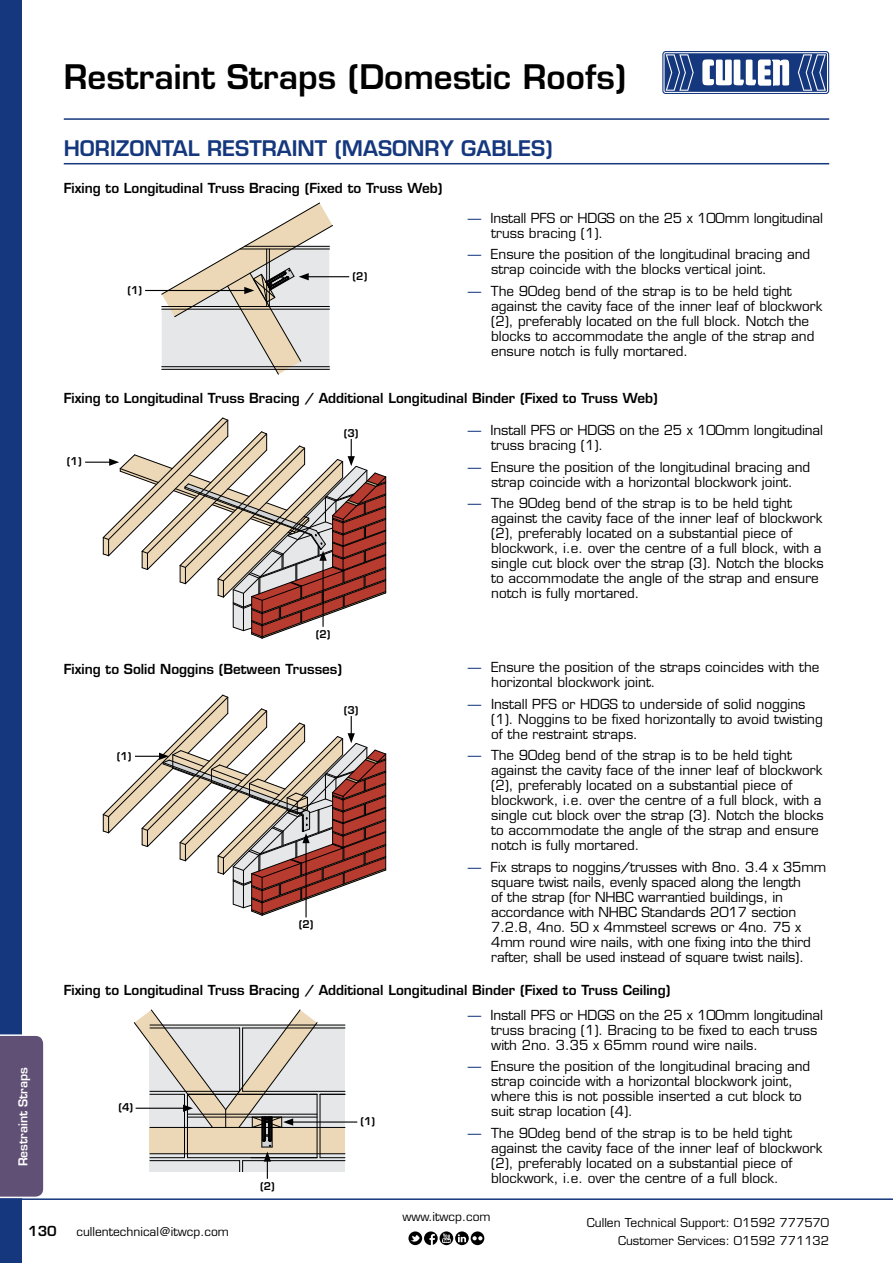
<style>
.page{position:relative;width:893px;height:1263px;background:#fff}
.page>*{position:absolute;margin:0;border:0;box-sizing:border-box;transform-origin:0 0}
.t1{font:600 33px "Eurostile LT Std";color:#000}
.t2{font:600 21px "Eurostile LT Std";color:#14377d}
.t3{font:13.5px/15px "Eurostile LT Std";color:#000}
.t4{font:600 13.5px "Eurostile LT Std";color:#000}
.t5{font:12px/18px "Eurostile LT Std";color:#000;text-align:right}
.t6{font:600 12px "Eurostile LT Std";color:#fff}
.t7{font:600 10.5px "Eurostile LT Std";color:#000}
.s1{color:#14377d}
</style>
<div class="page">
<div style="left:0;top:0;width:21px;height:1263px;background:#14377d"></div>
<svg style="left:408px;top:1231px;width:76px;height:14px"></svg>
<svg style="left:662px;top:51px;width:167px;height:43px"></svg>
<hr style="left:64px;top:118px;width:765px;height:2px;background:#14377d">
<div style="left:0;top:1034px;width:44px;height:165px;background:#605075"></div>
<hr style="left:64px;top:163px;width:765px;height:1px;background:#14377d">
<hr style="left:305px;top:841px;width:2px;height:76px;background:#000">
<hr style="left:291px;top:1121px;width:66px;height:1px;background:#000">
<hr style="left:306px;top:276px;width:43px;height:1px;background:#000">
<hr style="left:145px;top:290px;width:102px;height:1px;background:#000">
<svg style="left:161px;top:202px;width:172px;height:173px"></svg>
<svg style="left:134px;top:1009px;width:211px;height:170px"></svg>
<svg style="left:103px;top:694px;width:283px;height:222px"></svg>
<svg style="left:85px;top:417px;width:301px;height:222px"></svg>
<hr style="left:21px;top:1198px;width:872px;height:2px;background:#14377d">
<h1 class="t1" style="left:64px;top:56px;width:564px">Restraint Straps (Domestic Roofs)</h1>
<h2 class="t2" style="left:64px;top:135px;width:490px">HORIZONTAL RESTRAINT (MASONRY GABLES)</h2>
<p class="t4" style="left:64px;top:180px;width:380px">Fixing to Longitudinal Truss Bracing (Fixed to Truss Web)</p>
<p class="t7" style="left:128px;top:283px;width:16px">(1)</p>
<p class="t7" style="left:353px;top:269px;width:16px">(2)</p>
<p class="t3" style="left:491px;top:210px;width:333px;text-indent:-23px"><span class="s1">—</span> Install PFS or HDGS on the 25 x 100mm longitudinal truss bracing (1).</p>
<p class="t3" style="left:491px;top:247px;width:321px;text-indent:-23px"><span class="s1">—</span> Ensure the position of the longitudinal bracing and strap coincide with the blocks vertical joint.</p>
<p class="t3" style="left:491px;top:283px;width:333px;text-indent:-23px"><span class="s1">—</span> The 90deg bend of the strap is to be held tight against the cavity face of the inner leaf of blockwork (2), preferably located on the full block. Notch the blocks to accommodate the angle of the strap and ensure notch is fully mortared.</p>
<p class="t4" style="left:64px;top:390px;width:595px">Fixing to Longitudinal Truss Bracing / Additional Longitudinal Binder (Fixed to Truss Web)</p>
<p class="t7" style="left:67px;top:455px;width:16px">(1)</p>
<p class="t7" style="left:344px;top:426px;width:16px">(3)</p>
<p class="t7" style="left:316px;top:628px;width:16px">(2)</p>
<p class="t4" style="left:64px;top:660px;width:280px">Fixing to Solid Noggins (Between Trusses)</p>
<p class="t7" style="left:117px;top:749px;width:16px">(1)</p>
<p class="t7" style="left:344px;top:703px;width:16px">(3)</p>
<p class="t7" style="left:299px;top:918px;width:16px">(2)</p>
<p class="t3" style="left:491px;top:423px;width:333px;text-indent:-23px"><span class="s1">—</span> Install PFS or HDGS on the 25 x 100mm longitudinal truss bracing (1).</p>
<p class="t3" style="left:468px;top:459px;width:344px;text-align:center"><span class="s1">—</span> Ensure the position of the longitudinal bracing and strap coincide with a horizontal blockwork joint.</p>
<p class="t3" style="left:491px;top:496px;width:334px;text-indent:-23px"><span class="s1">—</span> The 90deg bend of the strap is to be held tight against the cavity face of the inner leaf of blockwork (2), preferably located on a substantial piece of blockwork, i.e. over the centre of a full block, with a single cut block over the strap (3). Notch the blocks to accommodate the angle of the strap and ensure notch is fully mortared.</p>
<p class="t3" style="left:491px;top:660px;width:330px;text-indent:-23px"><span class="s1">—</span> Ensure the position of the straps coincides with the horizontal blockwork joint.</p>
<p class="t3" style="left:491px;top:696px;width:333px;text-indent:-23px"><span class="s1">—</span> Install PFS or HDGS to underside of solid noggins (1). Noggins to be fixed horizontally to avoid twisting of the restraint straps.</p>
<p class="t3" style="left:491px;top:748px;width:334px;text-indent:-23px"><span class="s1">—</span> The 90deg bend of the strap is to be held tight against the cavity face of the inner leaf of blockwork (2), preferably located on a substantial piece of blockwork, i.e. over the centre of a full block, with a single cut block over the strap (3). Notch the blocks to accommodate the angle of the strap and ensure notch is fully mortared.</p>
<p class="t3" style="left:491px;top:859px;width:336px;text-indent:-23px"><span class="s1">—</span> Fix straps to noggins/trusses with 8no. 3.4 x 35mm square twist nails, evenly spaced along the length<br>of the strap (for NHBC warrantied buildings, in accordance with NHBC Standards 2017 section 7.2.8, 4no. 50 x 4mmsteel screws or 4no. 75 x 4mm round wire nails, with one fixing into the third rafter, shall be used instead of square twist nails).</p>
<p class="t6" style="left:16px;top:1166px;width:101px;rotate:-90deg">Restraint Straps</p>
<p class="t4" style="left:64px;top:981px;width:608px">Fixing to Longitudinal Truss Bracing / Additional Longitudinal Binder (Fixed to Truss Ceiling)</p>
<p class="t7" style="left:119px;top:1101px;width:16px">(4)</p>
<p class="t7" style="left:260px;top:1180px;width:16px">(2)</p>
<p class="t7" style="left:360px;top:1115px;width:16px">(1)</p>
<p class="t3" style="left:491px;top:1008px;width:333px;text-indent:-23px"><span class="s1">—</span> Install PFS or HDGS on the 25 x 100mm longitudinal truss bracing (1). Bracing to be fixed to each truss with 2no. 3.35 x 65mm round wire nails.</p>
<p class="t3" style="left:491px;top:1059px;width:321px;text-indent:-23px"><span class="s1">—</span> Ensure the position of the longitudinal bracing and strap coincide with a horizontal blockwork joint, where this is not possible inserted a cut block to suit strap location (4).</p>
<p class="t3" style="left:491px;top:1125px;width:333px;text-indent:-23px"><span class="s1">—</span> The 90deg bend of the strap is to be held tight against the cavity face of the inner leaf of blockwork (2), preferably located on a substantial piece of blockwork, i.e. over the centre of a full block.</p>
<p class="t5" style="left:402px;top:1208px;width:90px">www.itwcp.com</p>
<p class="t4" style="left:28px;top:1223px;width:30px">130</p>
<p class="t5" style="left:77px;top:1222px;width:154px">cullentechnical@itwcp.com</p>
<p class="t5" style="left:587px;top:1213px;width:244px">Cullen Technical Support: 01592 777570<br>Customer Services: 01592 771132</p>
</div>
